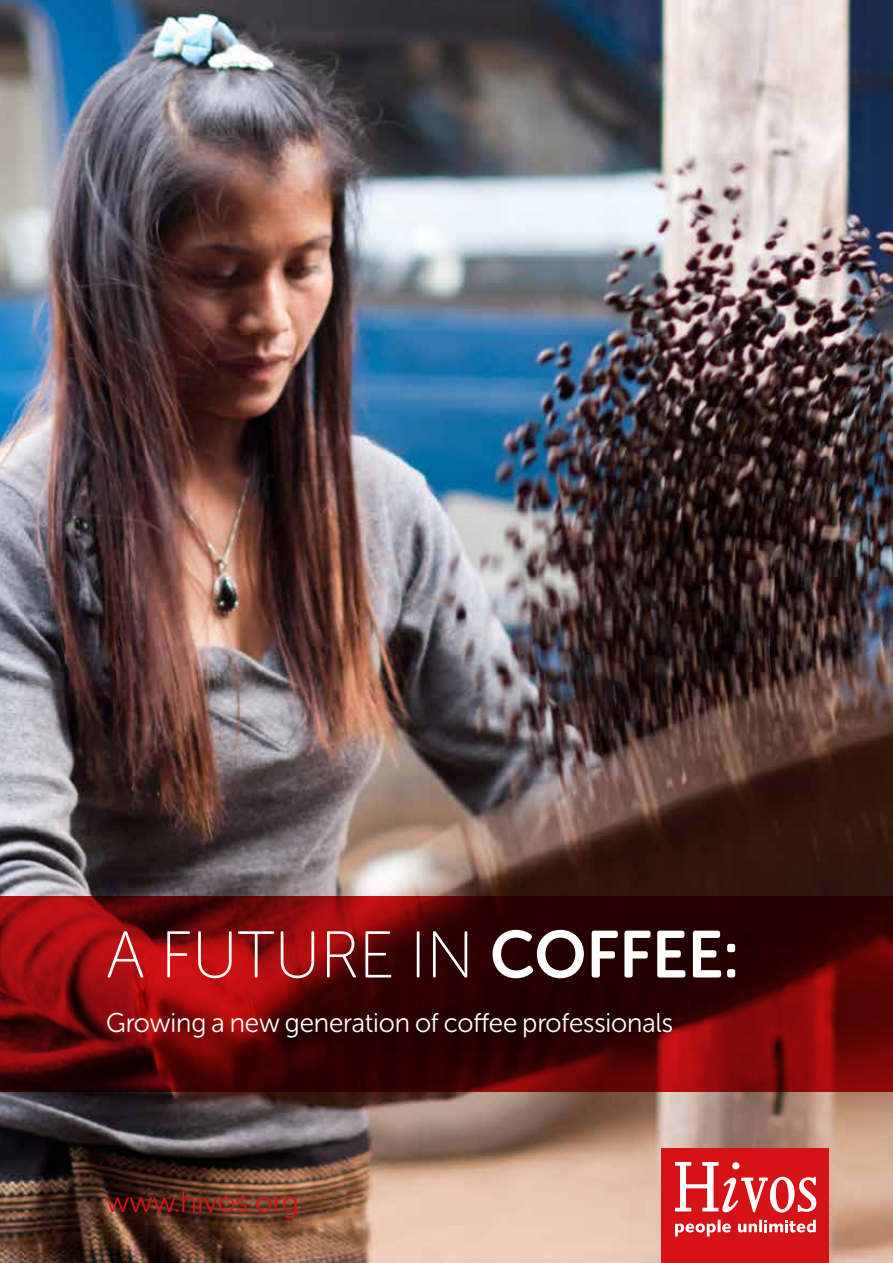
<style>
.page{position:relative;width:893px;height:1263px;background:#fff}
.page>*{position:absolute;margin:0;border:0;box-sizing:border-box;transform-origin:0 0}
.t1{font:66px "Museo Sans Rounded 100";color:#fff}
.t2{font:29.25px "Museo Sans Rounded 300";color:#d51317}
.t3{font:27px "Museo Sans Rounded 300";letter-spacing:-.005em;color:#fff}
.s1{font-family:"Museo Sans Rounded 700"}
</style>
<div class="page">
<img style="left:0;top:0;width:893px;height:1263px">
<div style="left:661px;top:1148px;width:168px;height:115px;background:#d51317"></div>
<svg style="left:675px;top:1220px;width:56px;height:16px"></svg>
<svg style="left:738px;top:1220px;width:78px;height:12px"></svg>
<svg style="left:675px;top:1162px;width:141px;height:50px"></svg>
<svg style="left:0;top:896px;width:893px;height:196px;background:#580506"></svg>
<h1 class="t1" style="left:106px;top:920px;width:634px">A FUTURE IN <span class="s1">COFFEE:</span></h1>
<p class="t3" style="left:106px;top:1008px;width:568px">Growing a new generation of coffee professionals</p>
<p class="t2" style="left:106px;top:1186px;width:194px">www.hivos.org</p>
</div>
